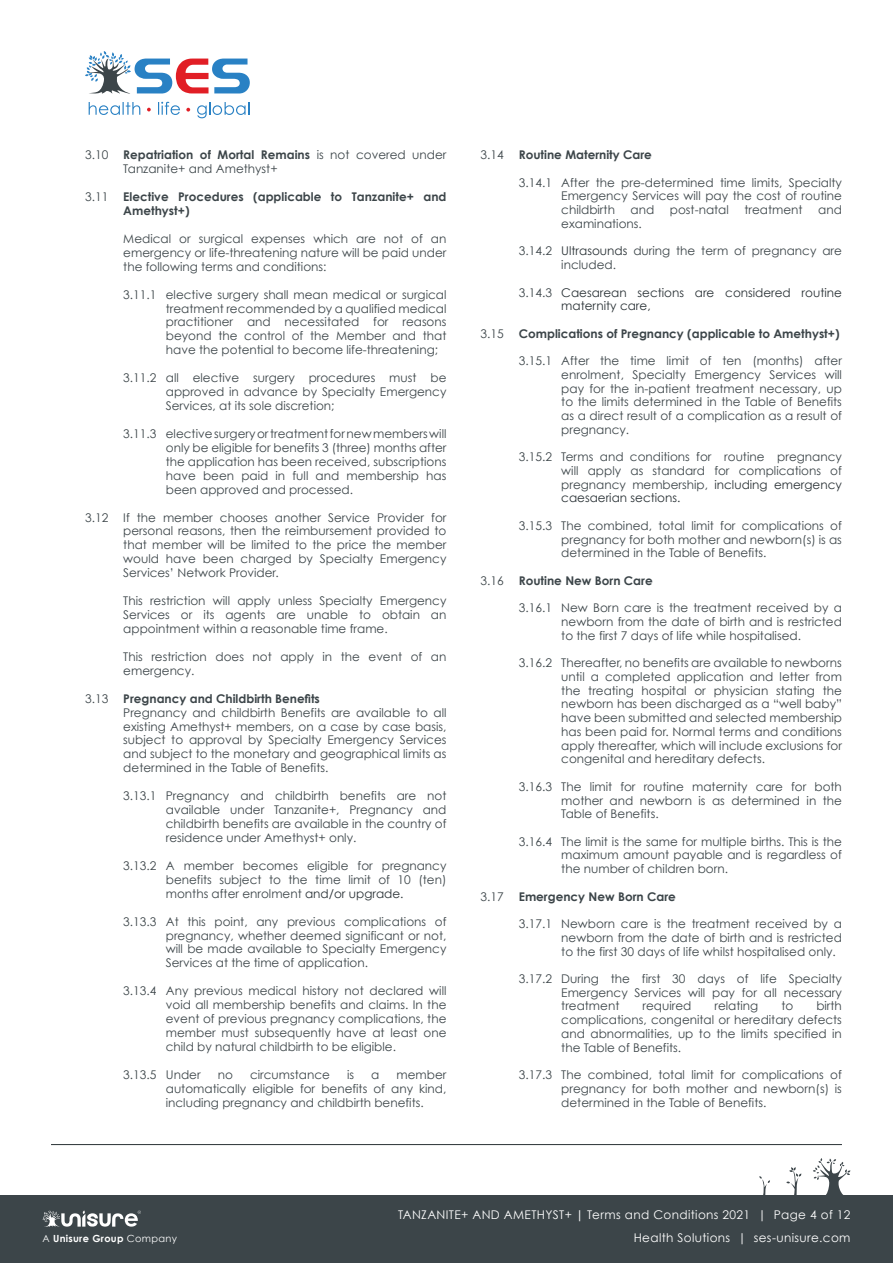
<style>
.page{position:relative;width:893px;height:1263px;background:#fff}
.page>*{position:absolute;margin:0;border:0;box-sizing:border-box;transform-origin:0 0}
.t1{font:12px/14px "Century Gothic";color:#3c4549;text-align:justify}
.t2{font:700 12px/14px "Century Gothic";color:#3c4549}
.t3{font:12px "Century Gothic";letter-spacing:.03em;color:#fff}
.t4{font:12px/13.8px "Century Gothic";color:#293135}
.t5{font:700 9.75px "Century Gothic";letter-spacing:.03em;color:#fff}
.s1{font-weight:700}
.s2{color:#293135}
.s3{color:#3c4549}
.s4{font-weight:400}
</style>
<div class="page">
<div style="left:0;top:1195px;width:893px;height:68px;background:#3c4549"></div>
<svg style="left:759px;top:1176px;width:11px;height:19px"></svg>
<svg style="left:786px;top:1167px;width:16px;height:28px"></svg>
<svg style="left:813px;top:1158px;width:37px;height:37px"></svg>
<svg style="left:43px;top:1210px;width:98px;height:17px"></svg>
<svg style="left:89px;top:102px;width:51px;height:13px"></svg>
<svg style="left:147px;top:108px;width:4px;height:3px"></svg>
<svg style="left:158px;top:102px;width:22px;height:13px"></svg>
<svg style="left:186px;top:108px;width:4px;height:4px"></svg>
<svg style="left:197px;top:102px;width:52px;height:16px"></svg>
<svg style="left:85px;top:51px;width:165px;height:43px"></svg>
<hr style="left:51px;top:1144px;width:791px;height:1px;background:#293135">
<p class="t1" style="left:85px;top:148px;width:25px">3.10</p>
<p class="t1" style="left:123px;top:148px;width:325px"><span class="s1">Repatriation of Mortal Remains</span> is not covered under<br>Tanzanite+ and Amethyst+</p>
<p class="t1" style="left:85px;top:190px;width:25px">3.11</p>
<p class="t2" style="left:123px;top:189px;width:325px">Elective Procedures (applicable to Tanzanite+ and<br>Amethyst+)</p>
<p class="t1" style="left:123px;top:231px;width:325px">Medical or surgical expenses which are not of an emergency or life-threatening nature will be paid under the following terms and conditions:</p>
<p class="t1" style="left:166px;top:287px;width:282px;text-indent:-43px">3.11.1 elective surgery shall mean medical or surgical treatment recommended by a qualified medical practitioner and necessitated for reasons beyond the control of the Member and that have the potential to become life-threatening;</p>
<p class="t1" style="left:166px;top:371px;width:282px;text-indent:-43px">3.11.2 all elective surgery procedures must be approved in advance by Specialty Emergency Services, at its sole discretion;</p>
<p class="t1" style="left:166px;top:426px;width:282px;text-indent:-43px">3.11.3 elective surgery or treatment for new members will only be eligible for benefits 3 (three) months after the application has been received, subscriptions have been paid in full and membership has been approved and processed.</p>
<p class="t1" style="left:85px;top:510px;width:25px">3.12</p>
<p class="t1" style="left:123px;top:510px;width:325px">If the member chooses another Service Provider for personal reasons, then the reimbursement provided to that member will be limited to the price the member would have been charged by Specialty Emergency Services’ Network Provider.</p>
<p class="t1" style="left:123px;top:594px;width:325px">This restriction will apply unless Specialty Emergency Services or its agents are unable to obtain an appointment within a reasonable time frame.</p>
<p class="t1" style="left:123px;top:649px;width:325px">This restriction does not apply in the event of an emergency.</p>
<p class="t1" style="left:85px;top:691px;width:25px">3.13</p>
<p class="t2" style="left:123px;top:691px;width:198px">Pregnancy and Childbirth Benefits</p>
<p class="t1" style="left:123px;top:705px;width:325px">Pregnancy and childbirth Benefits are available to all existing Amethyst+ members, on a case by case basis, subject to approval by Specialty Emergency Services and subject to the monetary and geographical limits as determined in the Table of Benefits.</p>
<p class="t1" style="left:166px;top:789px;width:282px;text-indent:-43px">3.13.1 Pregnancy and childbirth benefits are not available under Tanzanite+, Pregnancy and childbirth benefits are available in the country of residence under Amethyst+ only.</p>
<p class="t1" style="left:166px;top:858px;width:282px;text-indent:-43px">3.13.2 A member becomes eligible for pregnancy benefits subject to the time limit of 10 (ten) months after enrolment <span class="s2">and/or upgrade.</span></p>
<p class="t1" style="left:166px;top:914px;width:282px;text-indent:-43px">3.13.3 At this point, any previous complications of pregnancy, whether deemed significant or not, will be made available to Specialty Emergency Services at the time of application.</p>
<p class="t1" style="left:166px;top:984px;width:282px;text-indent:-43px">3.13.4 Any previous medical history not declared will void all membership benefits and claims. In the event of previous pregnancy complications, the member must subsequently have at least one child by natural childbirth to be eligible.</p>
<p class="t1" style="left:123px;top:1067px;width:79px">3.13.5 Under</p>
<p class="t1" style="left:218px;top:1067px;width:17px">no</p>
<p class="t1" style="left:250px;top:1067px;width:81px">circumstance</p>
<p class="t1" style="left:347px;top:1067px;width:9px">is</p>
<p class="t1" style="left:371px;top:1067px;width:10px">a</p>
<p class="t1" style="left:166px;top:1067px;width:282px;text-indent:231px">member automatically eligible for benefits of any kind, including pregnancy and childbirth benefits.</p>
<p class="t1" style="left:480px;top:148px;width:25px">3.14</p>
<p class="t2" style="left:519px;top:147px;width:135px">Routine Maternity Care</p>
<p class="t1" style="left:561px;top:175px;width:282px;text-indent:-43px">3.14.1 After the pre-determined time limits, Specialty Emergency Services will pay the cost of routine childbirth</p>
<p class="t1" style="left:631px;top:203px;width:25px">and</p>
<p class="t1" style="left:670px;top:203px;width:60px">post-natal</p>
<p class="t1" style="left:744px;top:203px;width:60px">treatment</p>
<p class="t1" style="left:818px;top:203px;width:25px">and</p>
<p class="t1" style="left:561px;top:216px;width:82px">examinations.</p>
<p class="t1" style="left:561px;top:244px;width:282px;text-indent:-43px">3.14.2 <span class="s2">Ultrasounds</span> during the term of pregnancy are included.</p>
<p class="t4" style="left:561px;top:285px;width:282px;text-indent:-43px"><span class="s3">3.14.3</span> Caesarean sections are considered routine maternity care,</p>
<p class="t1" style="left:480px;top:326px;width:25px">3.15</p>
<p class="t2" style="left:519px;top:326px;width:322px">Complications of Pregnancy (applicable to Amethyst+)</p>
<p class="t1" style="left:561px;top:354px;width:282px;text-indent:-43px">3.15.1 After the time limit of ten (months) after enrolment, Specialty Emergency Services will pay for the in-patient treatment necessary, up to the limits determined in the Table of Benefits as a direct result of a complication as a result of pregnancy.</p>
<p class="t1" style="left:561px;top:450px;width:282px;text-indent:-43px">3.15.2 Terms and conditions for routine pregnancy will apply as standard for complications of pregnancy membership, <span class="s2">including emergency caesaerian sections.</span></p>
<p class="t1" style="left:561px;top:518px;width:282px;text-indent:-43px">3.15.3 The combined, total limit for complications of pregnancy for both mother and newborn(s) is as determined in the Table of Benefits.</p>
<p class="t1" style="left:480px;top:573px;width:25px">3.16</p>
<p class="t2" style="left:519px;top:573px;width:135px">Routine New Born Care</p>
<p class="t1" style="left:561px;top:601px;width:282px;text-indent:-43px">3.16.1 New Born care is the treatment received by a newborn from the date of birth and is restricted to the first 7 days of life while hospitalised.</p>
<p class="t1" style="left:561px;top:656px;width:282px;text-indent:-43px">3.16.2 Thereafter, no benefits are available to newborns until a completed application and letter from the treating hospital or physician stating the newborn has been discharged as a “well baby” have been submitted and selected membership has been paid for. Normal terms and conditions apply thereafter, which will include exclusions for congenital and hereditary defects.</p>
<p class="t1" style="left:561px;top:779px;width:282px;text-indent:-43px">3.16.3 The limit for routine maternity care for both mother and newborn is as determined in the Table of Benefits.</p>
<p class="t1" style="left:561px;top:834px;width:282px;text-indent:-43px">3.16.4 The limit is the same for multiple births. This is the maximum amount payable and is regardless of the number of children born.</p>
<p class="t1" style="left:480px;top:889px;width:25px">3.17</p>
<p class="t2" style="left:519px;top:889px;width:159px">Emergency New Born Care</p>
<p class="t1" style="left:561px;top:917px;width:282px;text-indent:-43px">3.17.1 Newborn care is the treatment received by a newborn from the date of birth and is restricted to the first 30 days of life whilst hospitalised only.</p>
<p class="t1" style="left:561px;top:971px;width:282px;text-indent:-43px">3.17.2 During the first 30 days of life Specialty Emergency Services will pay for all necessary treatment</p>
<p class="t1" style="left:561px;top:999px;width:282px;text-indent:255px">birth complications, congenital or hereditary defects and abnormalities, up to the limits specified in the Table of Benefits.</p>
<p class="t1" style="left:561px;top:1068px;width:282px;text-indent:-43px">3.17.3 The combined, total limit for complications of pregnancy for both mother and newborn(s) is determined in the Table of Benefits.</p>
<p class="t1" style="left:642px;top:999px;width:50px">required</p>
<p class="t1" style="left:714px;top:999px;width:45px">relating</p>
<p class="t1" style="left:781px;top:999px;width:13px">to</p>
<p class="t3" style="left:398px;top:1208px;width:454px">TANZANITE+ AND AMETHYST+ <span class="s1">|</span> Terms and Conditions 2021 | Page 4 of 12</p>
<p class="t5" style="left:43px;top:1230px;width:136px"><span class="s4">A</span> Unisure Group <span class="s4">Company</span></p>
<p class="t3" style="left:634px;top:1231px;width:218px">Health Solutions | ses-unisure.com</p>
</div>
